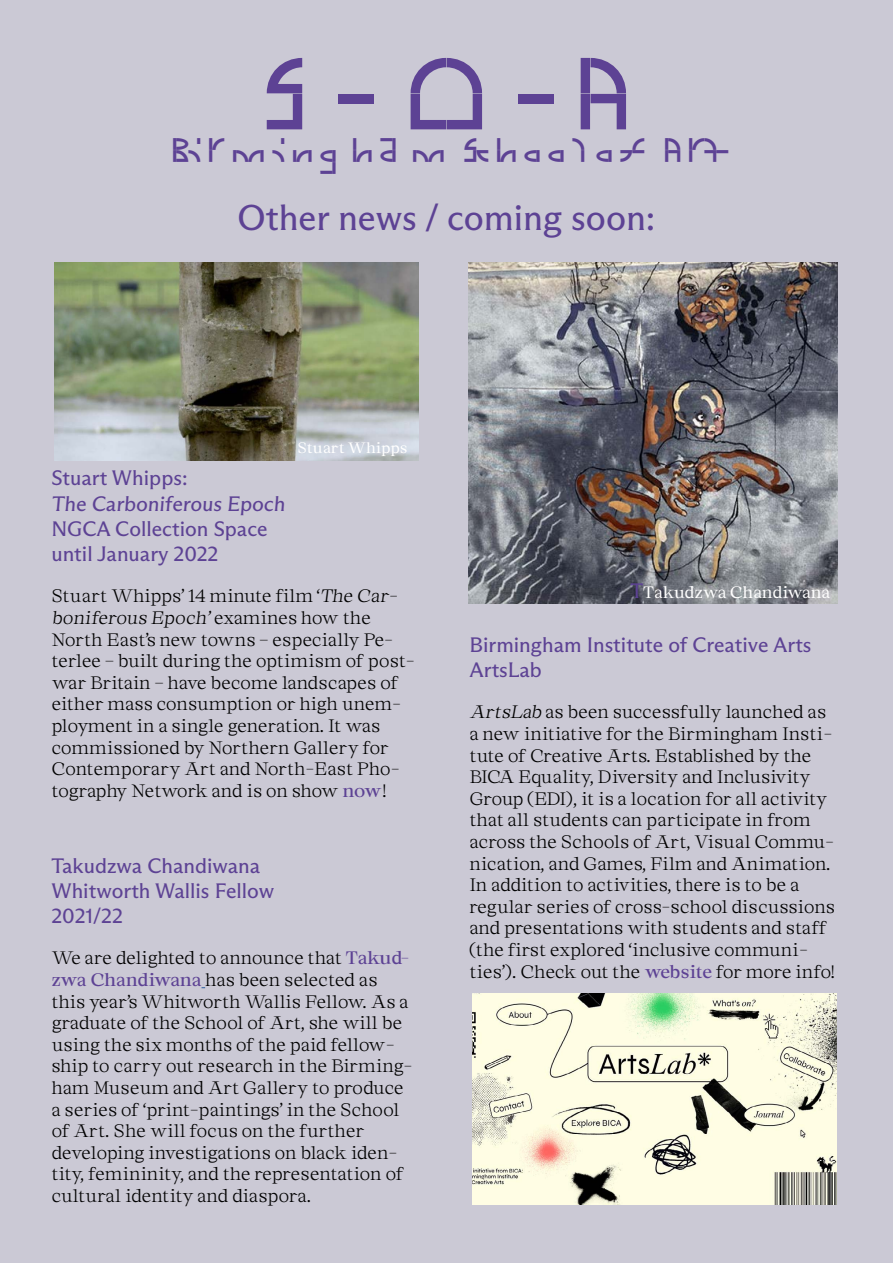
<style>
.page{position:relative;width:893px;height:1263px;background:#cbc9d5}
.page>*{position:absolute;margin:0;border:0;box-sizing:border-box;transform-origin:0 0}
.t1{font:600 108px "ABC Galapagos AB";color:#5d4294}
.t2{font:600 36px "ABC Galapagos AB";color:#5d4294}
.t3{font:36px "ABC Arizona Flare";color:#5d4294}
.t4{font:21px/25.2px "ABC Arizona Flare";color:#5d4294}
.t5{font:300 18px/21.6px "Chapter";letter-spacing:-.03em;color:#000}
.t6{font:16.5px "Chapter";letter-spacing:-.025em;color:#fff}
.t7{font:15px "Chapter";letter-spacing:-.02em;color:#fff}
.s1{font-weight:700;color:#5d4294}
.s2{font-family:"ABC Arizona Flare";font-size:21px;color:#5d4294}
.s3{font-style:italic}
</style>
<div class="page">
<img style="left:54px;top:262px;width:364px;height:199px">
<img style="left:472px;top:994px;width:364px;height:211px">
<img style="left:468px;top:262px;width:370px;height:341px">
<h1 class="t1" style="left:266px;top:22px;width:361px">S - O -A</h1>
<h2 class="t2" style="left:164px;top:126px;width:566px">Birmingham School of Art</h2>
<h2 class="t3" style="left:238px;top:197px;width:419px">Other news / coming soon:</h2>
<p class="t7" style="left:298px;top:439px;width:111px">Stuart Whipps</p>
<p class="t4" style="left:51px;top:466px;width:237px">Stuart Whipps:<br>The Carboniferous Epoch<br>NGCA Collection Space until January 2022</p>
<p class="t5" style="left:51px;top:586px;width:365px">Stuart Whipps’ 14 minute film ‘The Car&shy;boniferous Epoch’examines how the North East’s new towns – especially Pe&shy;terlee – built during the optimism of post&shy;war Britain – have become landscapes of either mass consumption or high unem&shy;ployment in a single generation. It was commissioned by Northern Gallery for Contemporary Art and North-East Pho&shy;tography Network and is on show <span class="s1">now</span>!</p>
<p class="t4" style="left:51px;top:853px;width:224px">Takudzwa Chandiwana<br>Whitworth Wallis Fellow<br>2021/22</p>
<p class="t5" style="left:51px;top:948px;width:362px">We are delighted to announce that <span class="s1">Takud&shy;zwa Chandiwana</span> has been selected as this year’s Whitworth Wallis Fellow. As a graduate of the School of Art, she will be using the six months of the paid fellow&shy;ship to carry out research in the Birming&shy;ham Museum and Art Gallery to produce a series of ‘print-paintings’ in the School of Art. She will focus on the further developing investigations on black iden&shy;tity, femininity, and the representation of cultural identity and diaspora.</p>
<p class="t6" style="left:630px;top:582px;width:201px"><span class="s2">T</span>Takudzwa Chandiwana</p>
<p class="t4" style="left:469px;top:632px;width:344px">Birmingham Institute of Creative Arts<br>ArtsLab</p>
<p class="t5" style="left:469px;top:702px;width:367px"><span class="s3">ArtsLab</span> as been successfully launched as a new initiative for the Birmingham Insti&shy;tute of Creative Arts. Established by the BICA Equality, Diversity and Inclusivity Group (EDI), it is a location for all activity that all students can participate in from across the Schools of Art, Visual Commu&shy;nication, and Games, Film and Animation.<br>In addition to activities, there is to be a regular series of cross-school discussions and presentations with students and staff (the first explored ‘inclusive communi&shy;ties’). Check out the <span class="s1">website</span> for more info!</p>
</div>
